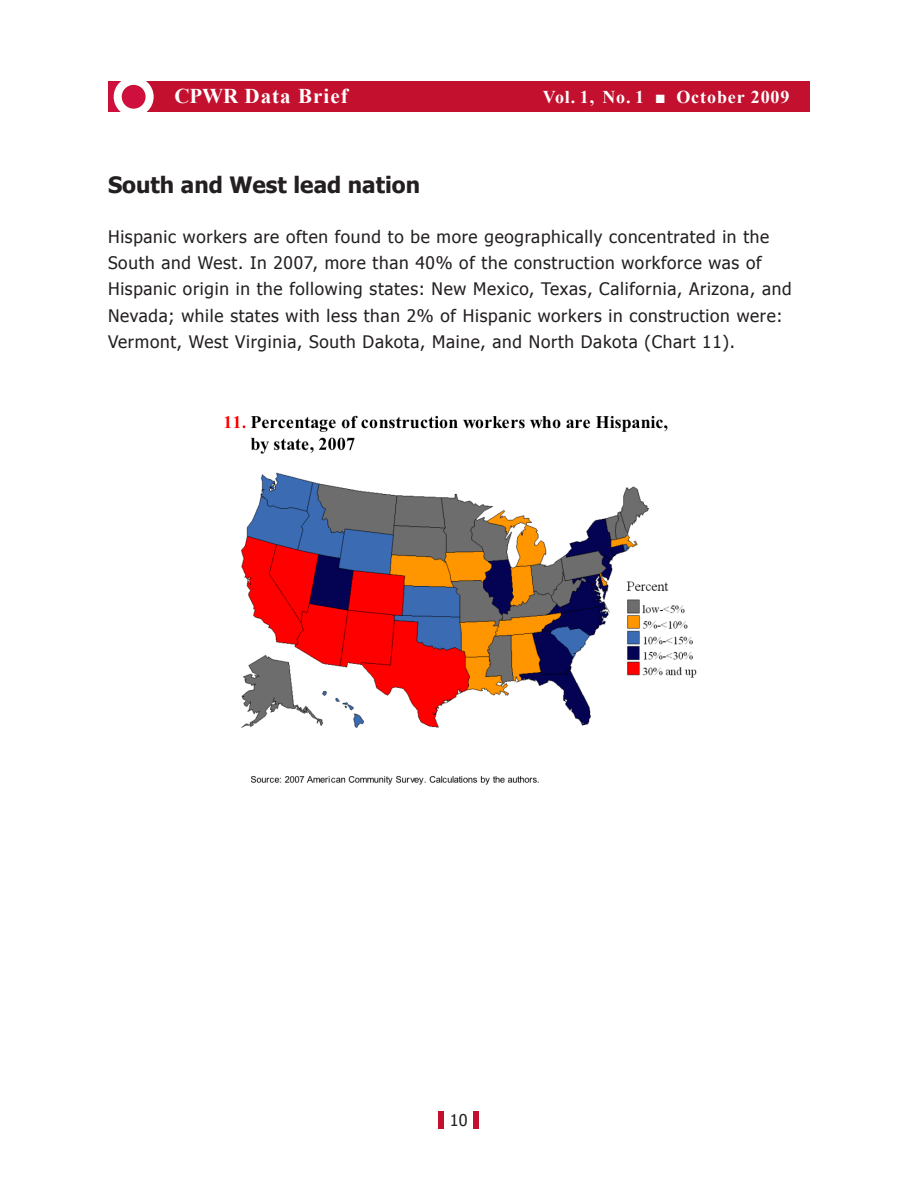
<style>
.page{position:relative;width:918px;height:1188px;background:#fff}
.page>*{position:absolute;margin:0;border:0;box-sizing:border-box;transform-origin:0 0}
.Heads{font:700 22.5px "Tahoma";color:#231f20}
.t1{font:700 21px "Times New Roman";letter-spacing:.05em;color:#fff}
.t2{font:700 18px "Times New Roman";letter-spacing:.05em;color:#fff}
.Body_Copy-First_Para{font:17.25px/26.2px "Tahoma";letter-spacing:.04em;color:#231f20}
.t3{font:16.2px "Tahoma";color:#231f20}
</style>
<div class="page">
<div style="left:108px;top:81px;width:702px;height:31px;background:#c3102e"></div>
<div style="left:438px;top:1111px;width:6px;height:18px;background:#c3102e"></div>
<div style="left:474px;top:1111px;width:5px;height:18px;background:#c3102e"></div>
<svg style="left:109px;top:81px;width:45px;height:31px"></svg>
<img style="left:224px;top:415px;width:473px;height:370px">
<p class="t1" style="left:174px;top:84px;width:175px">CPWR Data Brief</p>
<p class="t2" style="left:543px;top:87px;width:248px">Vol. 1, No. 1 ■ October 2009</p>
<p class="Heads" style="left:108px;top:170px;width:314px">South and West lead nation</p>
<p class="Body_Copy-First_Para" style="left:108px;top:223px;width:685px">Hispanic workers are often found to be more geographically concentrated in the South and West. In 2007, more than 40% of the construction workforce was of Hispanic origin in the following states: New Mexico, Texas, California, Arizona, and Nevada; while states with less than 2% of Hispanic workers in construction were:<br>Vermont, West Virginia, South Dakota, Maine, and North Dakota (Chart 11).</p>
<p class="t3" style="left:450px;top:1110px;width:19px">10</p>
</div>
